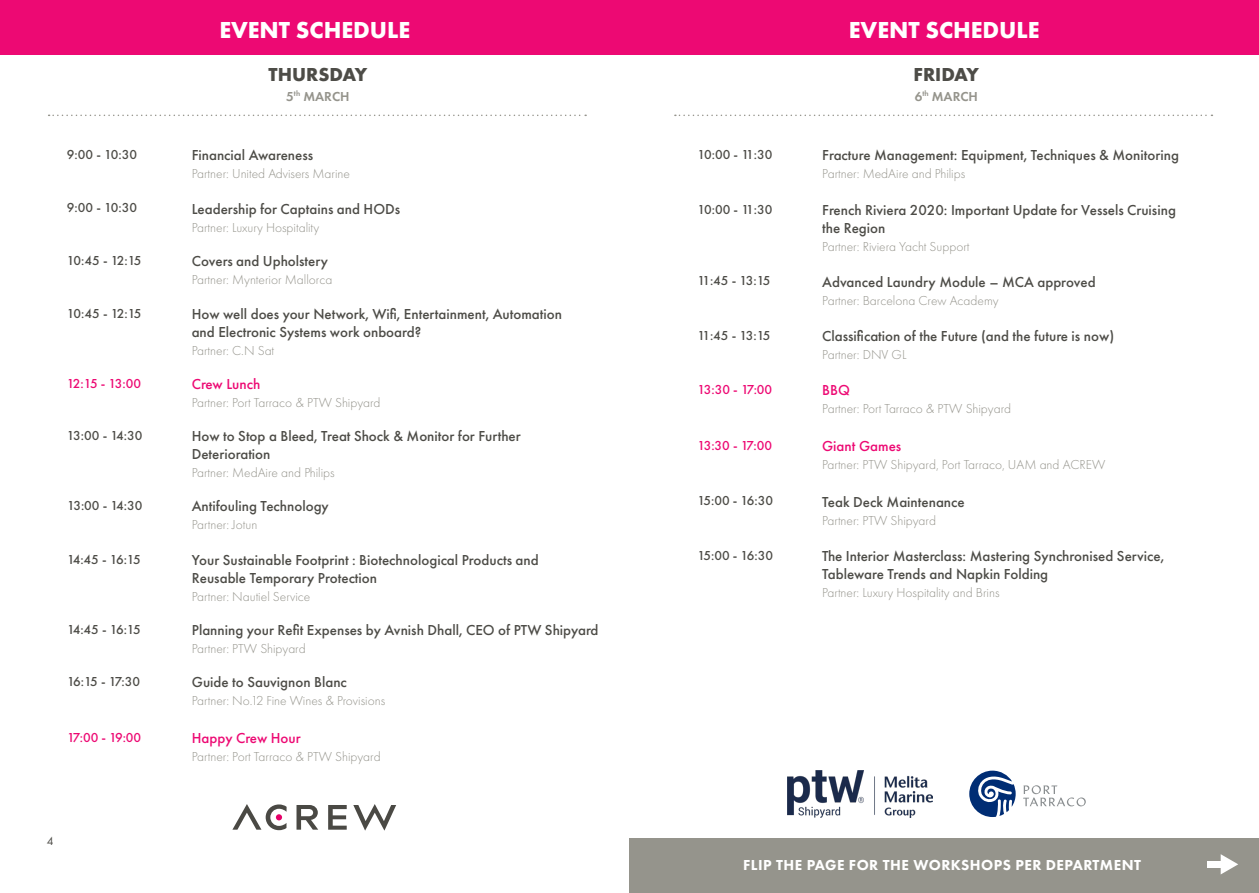
<style>
.page{position:relative;width:1259px;height:893px;background:#fff}
.page>*{position:absolute;margin:0;border:0;box-sizing:border-box;transform-origin:0 0}
.t1{font:700 24px "Futura PT";color:#fff}
.t2{font:700 19.5px "Futura PT";color:#4d4c47}
.t3{font:500 15px/18px "Futura PT";color:#4d4c47}
.t4{font:800 15px "Futura PT";letter-spacing:.03em;color:#fff}
.t5{font:500 15px "Futura PT";color:#ed0973}
.t6{font:300 13.5px "Futura PT";color:#95948c}
.t7{font:500 13.5px "Futura PT";letter-spacing:-.09em;color:#4d4c47}
.t8{font:500 13.5px "Futura PT";letter-spacing:-.1em;color:#ed0973}
.t9{font:600 13.5px "Futura PT";color:#95948c}
.t10{font:12px "Futura PT";color:#4d4c47}
</style>
<div class="page">
<svg style="left:296px;top:805px;width:22px;height:25px"></svg>
<svg style="left:328px;top:805px;width:19px;height:25px"></svg>
<svg style="left:353px;top:804px;width:43px;height:27px"></svg>
<svg style="left:232px;top:804px;width:55px;height:26px"></svg>
<svg style="left:49px;top:115px;width:537px;height:1px"></svg>
<div style="left:0;top:0;width:642px;height:54px;background:#ed0973"></div>
<img style="left:787px;top:770px;width:145px;height:47px">
<svg style="left:969px;top:771px;width:46px;height:46px"></svg>
<svg style="left:1023px;top:785px;width:62px;height:21px"></svg>
<svg style="left:675px;top:115px;width:537px;height:1px"></svg>
<div style="left:629px;top:839px;width:630px;height:54px;background:#95948c"></div>
<div style="left:1206px;top:861px;width:17px;height:6px;background:#fff"></div>
<svg style="left:1220px;top:854px;width:18px;height:20px"></svg>
<div style="left:617px;top:0;width:642px;height:54px;background:#ed0973"></div>
<h1 class="t1" style="left:219px;top:14px;width:192px">EVENT SCHEDULE</h1>
<h2 class="t2" style="left:268px;top:62px;width:100px">THURSDAY</h2>
<p class="t9" style="left:286px;top:88px;width:65px">5<sup>th</sup> MARCH</p>
<p class="t7" style="left:67px;top:146px;width:72px">9:00 - 10:30</p>
<p class="t3" style="left:192px;top:146px;width:123px">Financial Awareness</p>
<p class="t6" style="left:192px;top:166px;width:160px">Partner: United Advisers Marine</p>
<p class="t7" style="left:67px;top:200px;width:72px">9:00 - 10:30</p>
<p class="t3" style="left:192px;top:200px;width:210px">Leadership for Captains and HODs</p>
<p class="t6" style="left:192px;top:219px;width:129px">Partner: Luxury Hospitality</p>
<p class="t7" style="left:67px;top:253px;width:76px">10:45 - 12:15</p>
<p class="t3" style="left:192px;top:252px;width:138px">Covers and Upholstery</p>
<p class="t6" style="left:192px;top:272px;width:142px">Partner: Mynterior Mallorca</p>
<p class="t7" style="left:67px;top:305px;width:76px">10:45 - 12:15</p>
<p class="t3" style="left:192px;top:305px;width:372px">How well does your Network, Wifi, Entertainment, Automation and Electronic Systems work onboard?</p>
<p class="t6" style="left:192px;top:343px;width:84px">Partner: C.N Sat</p>
<p class="t8" style="left:67px;top:375px;width:76px">12:15 - 13:00</p>
<p class="t5" style="left:192px;top:375px;width:70px">Crew Lunch</p>
<p class="t6" style="left:192px;top:395px;width:190px">Partner: Port Tarraco &amp; PTW Shipyard</p>
<p class="t7" style="left:67px;top:427px;width:77px">13:00 - 14:30</p>
<p class="t3" style="left:192px;top:427px;width:330px">How to Stop a Bleed, Treat Shock &amp; Monitor for Further<br>Deterioration</p>
<p class="t6" style="left:192px;top:465px;width:144px">Partner: MedAire and Philips</p>
<p class="t7" style="left:67px;top:498px;width:77px">13:00 - 14:30</p>
<p class="t3" style="left:192px;top:497px;width:139px">Antifouling Technology</p>
<p class="t6" style="left:192px;top:517px;width:67px">Partner: Jotun</p>
<p class="t7" style="left:67px;top:551px;width:75px">14:45 - 16:15</p>
<p class="t3" style="left:192px;top:551px;width:348px">Your Sustainable Footprint : Biotechnological Products and<br>Reusable Temporary Protection</p>
<p class="t6" style="left:192px;top:589px;width:120px">Partner: Nautiel Service</p>
<p class="t7" style="left:67px;top:621px;width:75px">14:45 - 16:15</p>
<p class="t3" style="left:192px;top:621px;width:408px">Planning your Refit Expenses by Avnish Dhall, CEO of PTW Shipyard</p>
<p class="t6" style="left:192px;top:641px;width:115px">Partner: PTW Shipyard</p>
<p class="t7" style="left:67px;top:674px;width:75px">16:15 - 17:30</p>
<p class="t3" style="left:192px;top:673px;width:157px">Guide to Sauvignon Blanc</p>
<p class="t6" style="left:192px;top:693px;width:195px">Partner: No.12 Fine Wines &amp; Provisions</p>
<p class="t8" style="left:67px;top:730px;width:76px">17:00 - 19:00</p>
<p class="t5" style="left:192px;top:729px;width:110px">Happy Crew Hour</p>
<p class="t6" style="left:192px;top:749px;width:190px">Partner: Port Tarraco &amp; PTW Shipyard</p>
<p class="t10" style="left:47px;top:834px;width:8px">4</p>
<h1 class="t1" style="left:849px;top:14px;width:192px">EVENT SCHEDULE</h1>
<h2 class="t2" style="left:913px;top:62px;width:67px">FRIDAY</h2>
<p class="t9" style="left:914px;top:88px;width:65px">6<sup>th</sup> MARCH</p>
<p class="t7" style="left:697px;top:146px;width:76px">10:00 - 11:30</p>
<p class="t3" style="left:822px;top:146px;width:358px">Fracture Management: Equipment, Techniques &amp; Monitoring</p>
<p class="t6" style="left:822px;top:166px;width:144px">Partner: MedAire and Philips</p>
<p class="t7" style="left:697px;top:201px;width:76px">10:00 - 11:30</p>
<p class="t3" style="left:822px;top:201px;width:355px">French Riviera 2020: Important Update for Vessels Cruising the Region</p>
<p class="t6" style="left:822px;top:238px;width:149px">Partner: Riviera Yacht Support</p>
<p class="t7" style="left:697px;top:273px;width:74px">11:45 - 13:15</p>
<p class="t3" style="left:822px;top:273px;width:275px">Advanced Laundry Module – MCA approved</p>
<p class="t6" style="left:822px;top:292px;width:178px">Partner: Barcelona Crew Academy</p>
<p class="t7" style="left:697px;top:327px;width:74px">11:45 - 13:15</p>
<p class="t3" style="left:822px;top:327px;width:293px">Classification of the Future (and the future is now)</p>
<p class="t6" style="left:822px;top:347px;width:86px">Partner: DNV GL</p>
<p class="t8" style="left:697px;top:382px;width:76px">13:30 - 17:00</p>
<p class="t5" style="left:822px;top:381px;width:29px">BBQ</p>
<p class="t6" style="left:822px;top:401px;width:190px">Partner: Port Tarraco &amp; PTW Shipyard</p>
<p class="t8" style="left:697px;top:437px;width:76px">13:30 - 17:00</p>
<p class="t5" style="left:822px;top:437px;width:81px">Giant Games</p>
<p class="t6" style="left:822px;top:457px;width:285px">Partner: PTW Shipyard, Port Tarraco, UAM and ACREW</p>
<p class="t7" style="left:697px;top:493px;width:77px">15:00 - 16:30</p>
<p class="t3" style="left:822px;top:493px;width:144px">Teak Deck Maintenance</p>
<p class="t6" style="left:822px;top:512px;width:115px">Partner: PTW Shipyard</p>
<p class="t7" style="left:697px;top:547px;width:77px">15:00 - 16:30</p>
<p class="t3" style="left:822px;top:547px;width:344px">The Interior Masterclass: Mastering Synchronised Service,<br>Tableware Trends and Napkin Folding</p>
<p class="t6" style="left:822px;top:585px;width:179px">Partner: Luxury Hospitality and Brins</p>
<p class="t4" style="left:743px;top:856px;width:399px">FLIP THE PAGE FOR THE WORKSHOPS PER DEPARTMENT</p>
</div>
